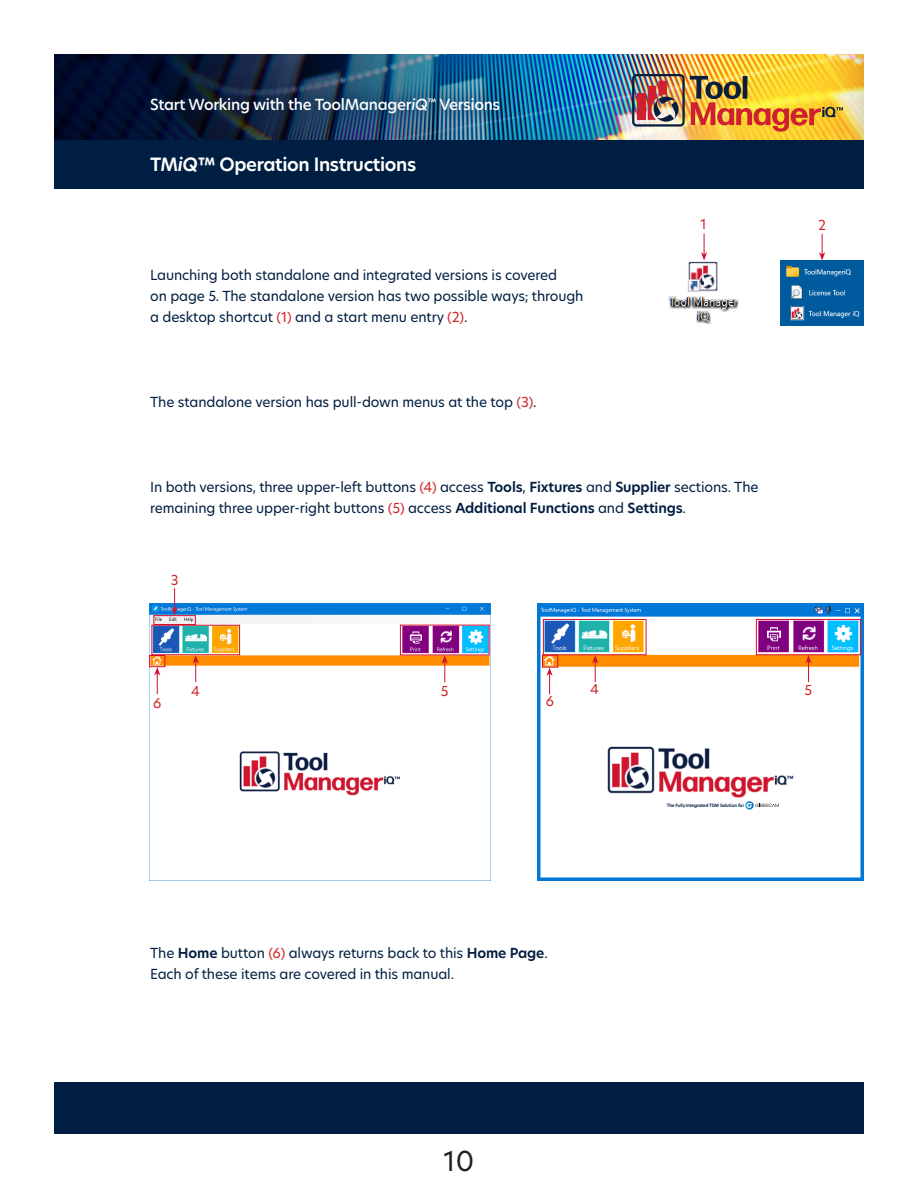
<style>
.page{position:relative;width:918px;height:1188px;background:#fff}
.page>*{position:absolute;margin:0;border:0;box-sizing:border-box;transform-origin:0 0}
.t1{font:27px "Hero New";color:#231f20}
.t2{font:600 18px "Hero New";letter-spacing:-.02em;color:#fff}
.t3{font:500 15px "Hero New";letter-spacing:-.02em;color:#fff}
.t4{font:13.65px/21.1px "Hero New";letter-spacing:-.01em;color:#001e41}
.t5{font:13.5px "Hero New";color:#d1232a}
.t6{font:600 4.35px "Hero New";letter-spacing:-.03em;color:#001e41}
.s1{font-style:italic}
.s2{color:#d1232a}
.s3{font-weight:600}
</style>
<div class="page">
<img style="left:538px;top:604px;width:326px;height:276px">
<img style="left:54px;top:54px;width:810px;height:86px">
<div style="left:54px;top:140px;width:810px;height:48px;background:#001e41"></div>
<div style="left:54px;top:1082px;width:810px;height:52px;background:#001e41"></div>
<img style="left:137px;top:83px;width:377px;height:44px">
<svg style="left:745px;top:801px;width:34px;height:9px"></svg>
<img style="left:668px;top:261px;width:71px;height:63px">
<img style="left:780px;top:261px;width:84px;height:64px">
<img style="left:149px;top:604px;width:341px;height:276px">
<div style="left:153px;top:615px;width:43px;height:10px;border:1px solid #d30d2b"></div>
<div style="left:151px;top:625px;width:89px;height:30px;border:1px solid #d30d2b"></div>
<div style="left:543px;top:619px;width:103px;height:36px;border:1px solid #d30d2b"></div>
<div style="left:149px;top:655px;width:16px;height:12px;border:1px solid #d30d2b"></div>
<div style="left:542px;top:655px;width:16px;height:13px;border:1px solid #d30d2b"></div>
<div style="left:756px;top:619px;width:105px;height:36px;border:1px solid #d30d2b"></div>
<svg style="left:805px;top:655px;width:7px;height:27px"></svg>
<svg style="left:442px;top:655px;width:6px;height:27px"></svg>
<svg style="left:592px;top:655px;width:6px;height:27px"></svg>
<svg style="left:547px;top:668px;width:6px;height:26px"></svg>
<svg style="left:193px;top:655px;width:6px;height:27px"></svg>
<svg style="left:154px;top:667px;width:6px;height:27px"></svg>
<svg style="left:172px;top:589px;width:6px;height:26px"></svg>
<svg style="left:701px;top:234px;width:6px;height:27px"></svg>
<svg style="left:819px;top:234px;width:6px;height:27px"></svg>
<img style="left:632px;top:74px;width:211px;height:58px">
<p class="t3" style="left:150px;top:94px;width:352px">Start Working with the ToolManager<span class="s1">iQ</span><sup>™</sup> Versions</p>
<p class="t2" style="left:150px;top:152px;width:268px">TM<span class="s1">iQ</span>™ Operation Instructions</p>
<p class="t4" style="left:150px;top:264px;width:435px">Launching both standalone and integrated versions is covered<br>on page 5. The standalone version has two possible ways; through a desktop shortcut <span class="s2">(1)</span> and a start menu entry <span class="s2">(2)</span>.</p>
<p class="t4" style="left:150px;top:391px;width:388px">The standalone version has pull-down menus at the top <span class="s2">(3)</span>.</p>
<p class="t5" style="left:701px;top:215px;width:8px">1</p>
<p class="t5" style="left:818px;top:216px;width:9px">2</p>
<p class="t4" style="left:150px;top:476px;width:610px">In both versions, three upper-left buttons <span class="s2">(4)</span> access <span class="s3">Tools</span>, <span class="s3">Fixtures</span> and <span class="s3">Supplier</span> sections. The remaining three upper-right buttons <span class="s2">(5)</span> access <span class="s3">Additional Functions</span> and <span class="s3">Settings</span>.</p>
<p class="t5" style="left:171px;top:571px;width:9px">3</p>
<p class="t5" style="left:153px;top:694px;width:10px">6</p>
<p class="t5" style="left:191px;top:681px;width:10px">4</p>
<p class="t5" style="left:590px;top:680px;width:10px">4</p>
<p class="t5" style="left:441px;top:682px;width:9px">5</p>
<p class="t5" style="left:805px;top:681px;width:9px">5</p>
<p class="t5" style="left:546px;top:692px;width:10px">6</p>
<p class="t6" style="left:667px;top:802px;width:79px">The Fully Integrated TDM Solution for</p>
<p class="t4" style="left:150px;top:942px;width:399px">The <span class="s3">Home</span> button <span class="s2">(6)</span> always returns back to this <span class="s3">Home Page</span>.<br>Each of these items are covered in this manual.</p>
<h1 class="t1" style="left:444px;top:1142px;width:32px">10</h1>
</div>
